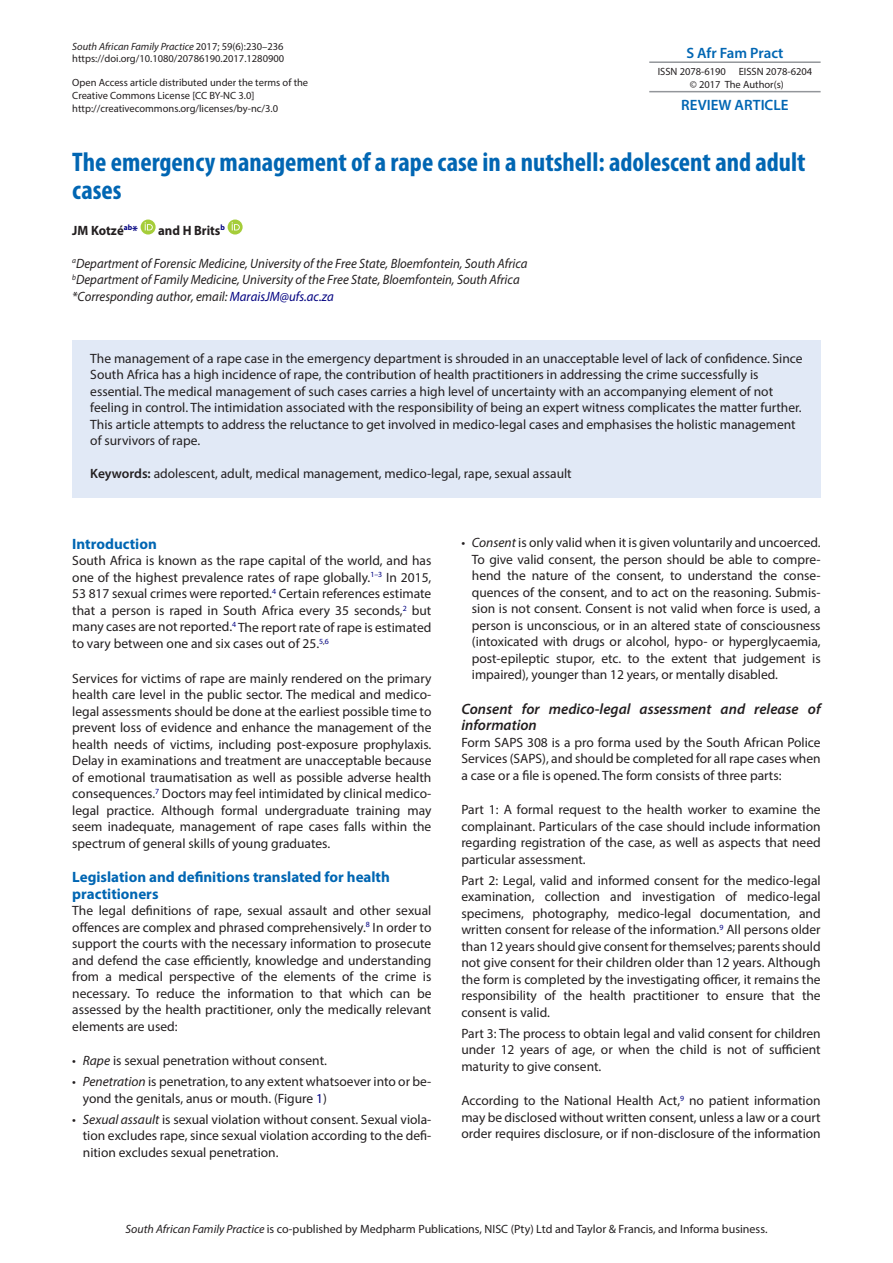
<style>
.page{position:relative;width:893px;height:1263px;background:#fff}
.page>*{position:absolute;margin:0;border:0;box-sizing:border-box;transform-origin:0 0}
.t1{font:700 condensed 27px/28.5px "Myriad Pro";color:#0166b3}
.t2{font:700 15px/16.5px "Myriad Pro";color:#0166b3}
.t3{font:italic 600 15px/16.5px "Myriad Pro";color:#231f20}
.t4{font:600 15px "Myriad Pro";color:#0166b3}
.t5{font:13.5px/16.5px "Myriad Pro";color:#231f20;text-align:justify}
.t6{font:italic 13.5px/16.5px "Myriad Pro";color:#231f20;scale:.95 1}
.t7{font:700 13.5px "Myriad Pro";color:#231f20;scale:.95 1}
.t8{font:12px "Myriad Pro";color:#231f20}
.t9{font:10.5px/12.6px "Myriad Pro";color:#231f20}
.s1{font-style:italic}
.s2{color:#000080}
.s3{font-weight:600}
</style>
<div class="page">
<hr style="left:649px;top:61px;width:172px;height:2px;background:#93969a">
<hr style="left:649px;top:91px;width:172px;height:1px;background:#93969a">
<svg style="left:141px;top:220px;width:15px;height:15px"></svg>
<svg style="left:145px;top:222px;width:8px;height:8px"></svg>
<svg style="left:228px;top:220px;width:15px;height:15px"></svg>
<svg style="left:232px;top:222px;width:8px;height:8px"></svg>
<div style="left:72px;top:340px;width:749px;height:158px;background:#e1e9f6"></div>
<p class="t9" style="left:72px;top:40px;width:213px"><span class="s1">South African Family Practice</span> 2017; 59(6):230–236 https://doi.org/10.1080/20786190.2017.1280900</p>
<p class="t9" style="left:72px;top:76px;width:237px">Open Access article distributed under the terms of the<br>Creative Commons License [CC BY-NC 3.0] http://creativecommons.org/licenses/by-nc/3.0</p>
<h1 class="t1" style="left:72px;top:147px;width:735px">The emergency management of a rape case in a nutshell: adolescent and adult cases</h1>
<p class="t7" style="left:72px;top:221px;width:71px">JM Kotzé<sup>ab</sup><span class="s2">*</span></p>
<p class="t7" style="left:158px;top:221px;width:72px">and H Brits<sup>b</sup></p>
<p class="t6" style="left:72px;top:255px;width:481px"><sup>a</sup>Department of Forensic Medicine, University of the Free State, Bloemfontein, South Africa <sup>b</sup>Department of Family Medicine, University of the Free State, Bloemfontein, South Africa *Corresponding author, email: <span class="s2">MaraisJM@ufs.ac.za</span></p>
<p class="t4" style="left:686px;top:43px;width:99px">S Afr Fam Pract</p>
<p class="t9" style="left:658px;top:65px;width:156px;text-align:center">ISSN 2078-6190 EISSN 2078-6204 © 2017 The Author(s)</p>
<p class="t4" style="left:681px;top:95px;width:109px">REVIEW ARTICLE</p>
<p class="t5" style="left:90px;top:350px;width:714px;text-align:left">The management of a rape case in the emergency department is shrouded in an unacceptable level of lack of confidence. Since South Africa has a high incidence of rape, the contribution of health practitioners in addressing the crime successfully is essential. The medical management of such cases carries a high level of uncertainty with an accompanying element of not feeling in control. The intimidation associated with the responsibility of being an expert witness complicates the matter further.<br>This article attempts to address the reluctance to get involved in medico-legal cases and emphasises the holistic management of survivors of rape.</p>
<p class="t5" style="left:90px;top:465px;width:483px"><span class="s3">Keywords:</span> adolescent, adult, medical management, medico-legal, rape, sexual assault</p>
<p class="t2" style="left:72px;top:535px;width:86px">Introduction</p>
<p class="t5" style="left:72px;top:552px;width:361px">South Africa is known as the rape capital of the world, and has one of the highest prevalence rates of rape globally.<sup>1–3</sup> In 2015, 53 817 sexual crimes were reported.<sup>4</sup> Certain references estimate that a person is raped in South Africa every 35 seconds,<sup>2</sup> but many cases are not reported.<sup>4</sup> The report rate of rape is estimated to vary between one and six cases out of 25.<sup>5</sup><sup>,</sup><sup>6</sup></p>
<p class="t5" style="left:72px;top:669px;width:361px">Services for victims of rape are mainly rendered on the primary health care level in the public sector. The medical and medico&shy;legal assessments should be done at the earliest possible time to prevent loss of evidence and enhance the management of the health needs of victims, including post-exposure prophylaxis.<br>Delay in examinations and treatment are unacceptable because of emotional traumatisation as well as possible adverse health consequences.<sup>7</sup> Doctors may feel intimidated by clinical medico&shy;legal practice. Although formal undergraduate training may seem inadequate, management of rape cases falls within the spectrum of general skills of young graduates.</p>
<p class="t2" style="left:72px;top:868px;width:319px">Legislation and definitions translated for health practitioners</p>
<p class="t5" style="left:72px;top:902px;width:361px">The legal definitions of rape, sexual assault and other sexual offences are complex and phrased comprehensively.<sup>8</sup> In order to support the courts with the necessary information to prosecute and defend the case efficiently, knowledge and understanding from a medical perspective of the elements of the crime is necessary. To reduce the information to that which can be assessed by the health practitioner, only the medically relevant elements are used:</p>
<p class="t5" style="left:72px;top:1052px;width:256px">• <span class="s1">Rape</span> is sexual penetration without consent.</p>
<p class="t5" style="left:83px;top:1073px;width:350px;text-indent:-11px">• <span class="s1">Penetration</span> is penetration, to any extent whatsoever into or be&shy;yond the genitals, anus or mouth. (Figure <span class="s2">1</span>)</p>
<p class="t5" style="left:83px;top:1110px;width:350px;text-indent:-11px">• <span class="s1">Sexual assault</span> is sexual violation without consent. Sexual viola&shy;tion excludes rape, since sexual violation according to the defi&shy;nition excludes sexual penetration.</p>
<p class="t5" style="left:472px;top:534px;width:350px;text-indent:-11px">• <span class="s1">Consent</span> is only valid when it is given voluntarily and uncoerced.<br>To give valid consent, the person should be able to compre&shy;hend the nature of the consent, to understand the conse&shy;quences of the consent, and to act on the reasoning. Submis&shy;sion is not consent. Consent is not valid when force is used, a person is unconscious, or in an altered state of consciousness (intoxicated with drugs or alcohol, hypo- or hyperglycaemia, post-epileptic stupor, etc. to the extent that judgement is impaired), younger than 12 years, or mentally disabled.</p>
<p class="t3" style="left:461px;top:700px;width:361px">Consent for medico-legal assessment and release of information</p>
<p class="t5" style="left:461px;top:734px;width:361px">Form SAPS 308 is a pro forma used by the South African Police Services (SAPS), and should be completed for all rape cases when a case or a file is opened. The form consists of three parts:</p>
<p class="t5" style="left:461px;top:801px;width:361px">Part 1: A formal request to the health worker to examine the complainant. Particulars of the case should include information regarding registration of the case, as well as aspects that need particular assessment.</p>
<p class="t5" style="left:461px;top:872px;width:361px">Part 2: Legal, valid and informed consent for the medico-legal examination, collection and investigation of medico-legal specimens, photography, medico-legal documentation, and written consent for release of the information.<sup>9</sup> All persons older than 12 years should give consent for themselves; parents should not give consent for their children older than 12 years. Although the form is completed by the investigating officer, it remains the responsibility of the health practitioner to ensure that the consent is valid.</p>
<p class="t5" style="left:461px;top:1025px;width:361px">Part 3: The process to obtain legal and valid consent for children under 12 years of age, or when the child is not of sufficient maturity to give consent.</p>
<p class="t5" style="left:461px;top:1092px;width:361px">According to the National Health Act,<sup>9</sup> no patient information may be disclosed without written consent, unless a law or a court order requires disclosure, or if non-disclosure of the information</p>
<p class="t8" style="left:125px;top:1221px;width:643px"><span class="s1">South African Family Practice</span> is co-published by Medpharm Publications, NISC (Pty) Ltd and Taylor &amp; Francis, and Informa business.</p>
</div>
